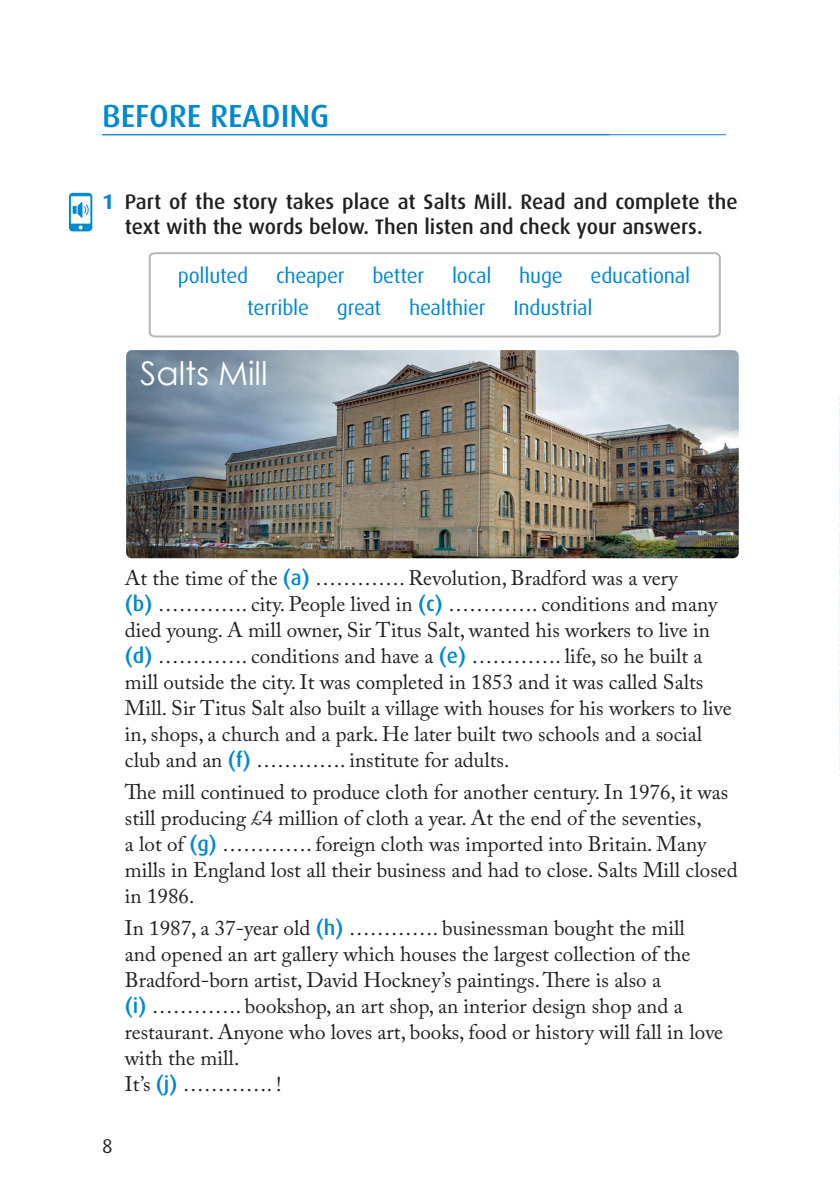
<style>
.page{position:relative;width:840px;height:1191px;background:#fff}
.page>*{position:absolute;margin:0;border:0;box-sizing:border-box;transform-origin:0 0}
.t1{font:32.6px "Century Gothic";color:#fff}
.t2{font:500 32px "Dax";color:#0089cf}
.t3{font:21px/26px "Adobe Caslon Pro";color:#231f20}
.t4{font:500 21px/25px "Dax";color:#231f20;text-align:center}
.t5{font:21px "Dax";letter-spacing:-.01em;color:#0089cf}
.t6{font:20px "Dax";color:#231f20}
.s1{font-weight:700;color:#0089cf}
.s2{font-family:"Dax";font-weight:500;color:#0089cf}
</style>
<div class="page">
<img style="left:839px;top:398px;width:1px;height:378px">
<svg style="left:148px;top:252px;width:573px;height:86px"></svg>
<img style="left:126px;top:350px;width:612px;height:208px">
<svg style="left:69px;top:193px;width:23px;height:38px"></svg>
<hr style="left:102px;top:134px;width:623px;height:1px;background:#0089cf">
<h2 class="t2" style="left:102px;top:98px;width:229px">BEFORE READING</h2>
<p class="t4" style="left:102px;top:190px;width:636px"><span class="s1">1</span> Part of the story takes place at Salts Mill. Read and complete the text with the words below. Then listen and check your answers.</p>
<p class="t5" style="left:178px;top:264px;width:72px">polluted</p>
<p class="t5" style="left:276px;top:264px;width:70px">cheaper</p>
<p class="t5" style="left:372px;top:264px;width:53px">better</p>
<p class="t5" style="left:452px;top:264px;width:41px">local</p>
<p class="t5" style="left:519px;top:264px;width:45px">huge</p>
<p class="t5" style="left:590px;top:264px;width:101px">educational</p>
<p class="t5" style="left:247px;top:296px;width:63px">terrible</p>
<p class="t5" style="left:337px;top:296px;width:46px">great</p>
<p class="t5" style="left:409px;top:296px;width:78px">healthier</p>
<p class="t5" style="left:513px;top:296px;width:81px">Industrial</p>
<h1 class="t1" style="left:140px;top:353px;width:129px">Salts Mill</h1>
<p class="t3" style="left:125px;top:565px;width:608px">At the time of the <span class="s2">(a)</span> …………. Revolution, Bradford was a very<br><span class="s2">(b)</span> …………. city. People lived in <span class="s2">(c)</span> …………. conditions and many died young. A mill owner, Sir Titus Salt, wanted his workers to live in <span class="s2">(d)</span> …………. conditions and have a <span class="s2">(e)</span> …………. life, so he built a mill outside the city. It was completed in 1853 and it was called Salts Mill. Sir Titus Salt also built a village with houses for his workers to live in, shops, a church and a park. He later built two schools and a social club and an <span class="s2">(f)</span> …………. institute for adults.</p>
<p class="t3" style="left:125px;top:778px;width:614px">The mill continued to produce cloth for another century. In 1976, it was still producing £4 million of cloth a year. At the end of the seventies,<br>a lot of <span class="s2">(g)</span> …………. foreign cloth was imported into Britain. Many mills in England lost all their business and had to close. Salts Mill closed in 1986.</p>
<p class="t3" style="left:125px;top:914px;width:599px">In 1987, a 37-year old <span class="s2">(h)</span> …………. businessman bought the mill<br>and opened an art gallery which houses the largest collection of the Bradford-born artist, David Hockney’s paintings. There is also a<br><span class="s2">(i)</span> …………. bookshop, an art shop, an interior design shop and a restaurant. Anyone who loves art, books, food or history will fall in love with the mill.<br>It’s <span class="s2">(j)</span> …………. !</p>
<p class="t6" style="left:102px;top:1135px;width:12px">8</p>
</div>
